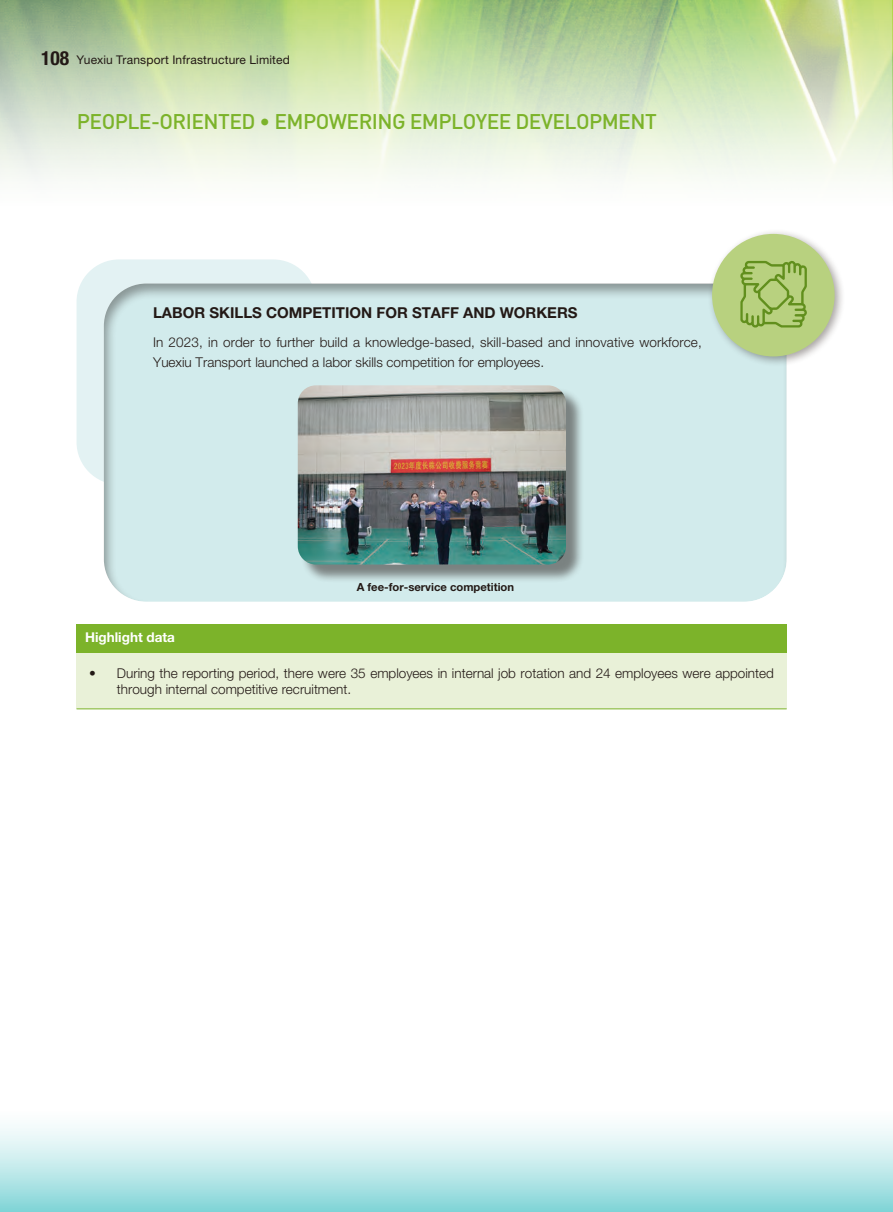
<style>
.page{position:relative;width:893px;height:1212px;background:#fff}
.page>*{position:absolute;margin:0;border:0;box-sizing:border-box;transform-origin:0 0}
.t1{font:500 21px "DIN Pro";letter-spacing:-.025em;color:#7cb32a}
.t2{font:700 15px "Helvetica Neue LT Std";color:#231916}
.t3{font:300 13.5px/20.2px "Helvetica Neue LT Std";color:#231916}
.t4{font:700 13.5px "Helvetica Neue LT Std";color:#fff}
.t5{font:12px "Helvetica Neue LT Std";letter-spacing:.015em;color:#231916}
.t6{font:700 11.25px "Helvetica Neue LT Std";color:#231916}
.s1{font-weight:700;font-stretch:condensed;font-size:19.5px}
</style>
<div class="page">
<div style="left:0;top:1099px;width:893px;height:113px;background:linear-gradient(to bottom,#fff,#8bd7da)"></div>
<hr style="left:892px;top:1099px;width:1px;height:113px;background:#29b7bb">
<img style="left:0;top:0;width:893px;height:190px">
<div style="left:77px;top:259px;width:239px;height:226px;background:#e3f2f3;border-radius:43px"></div>
<div style="left:91px;top:272px;width:708px;height:330px;background:#231916;opacity:.4"></div>
<div style="left:707px;top:229px;width:138px;height:139px;background:#231916;opacity:.4"></div>
<div style="left:712px;top:234px;width:123px;height:122px;background:#b8d17f;border-radius:50%"></div>
<svg style="left:740px;top:261px;width:67px;height:66px"></svg>
<div style="left:300px;top:388px;width:284px;height:195px;background:#231916;opacity:.5"></div>
<img style="left:298px;top:385px;width:268px;height:179px">
<div style="left:77px;top:624px;width:710px;height:29px;background:#7cb32a"></div>
<div style="left:77px;top:653px;width:710px;height:56px;background:#e9f1d8"></div>
<hr style="left:77px;top:708px;width:710px;height:1px;background:#7cb32a">
<p class="t5" style="left:41px;top:52px;width:250px"><span class="s1">108</span> Yuexiu Transport Infrastructure Limited</p>
<h1 class="t1" style="left:77px;top:107px;width:581px">PEOPLE-ORIENTED • EMPOWERING EMPLOYEE DEVELOPMENT</h1>
<p class="t2" style="left:153px;top:304px;width:426px">LABOR SKILLS COMPETITION FOR STAFF AND WORKERS</p>
<p class="t3" style="left:153px;top:332px;width:550px">In 2023, in order to further build a knowledge-based, skill-based and innovative workforce,<br>Yuexiu Transport launched a labor skills competition for employees.</p>
<p class="t6" style="left:357px;top:580px;width:159px">A fee-for-service competition</p>
<p class="t4" style="left:85px;top:629px;width:91px">Highlight data</p>
<p class="t3" style="left:117px;top:664px;width:658px;line-height:16.2px;text-indent:-28px">• During the reporting period, there were 35 employees in internal job rotation and 24 employees were appointed through internal competitive recruitment.</p>
</div>
